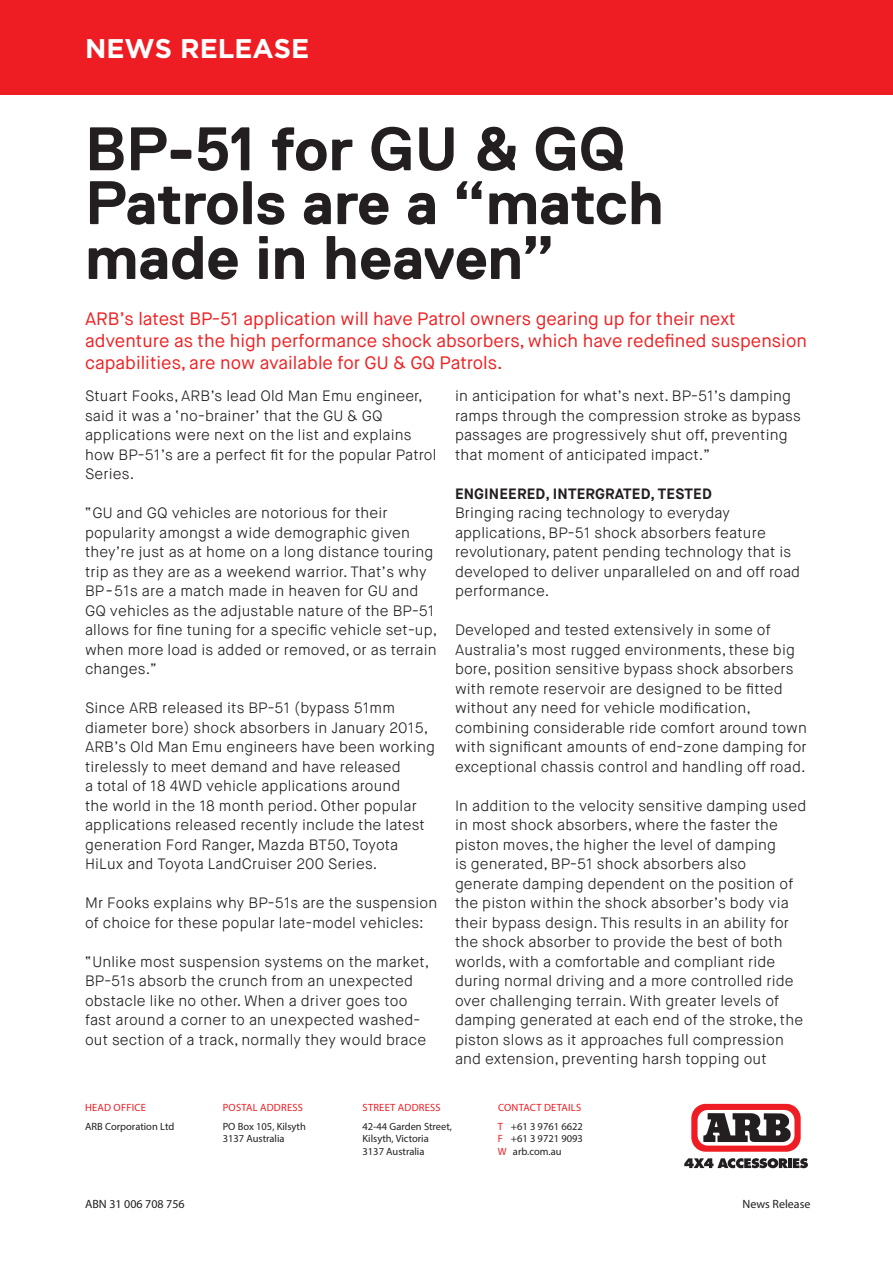
<style>
.page{position:relative;width:893px;height:1263px;background:#fff}
.page>*{position:absolute;margin:0;border:0;box-sizing:border-box;transform-origin:0 0}
.t1{font:700 61.35px/54.3px "Replica";color:#231f20}
.t2{font:700 27px "Gotham";color:#fff}
.t3{font:18px/21.6px "Maison Neue";color:#ee2123}
.t4{font:300 15px/19.5px "Maison Neue";letter-spacing:.01em;color:#231f20}
.t5{font:12px "Myriad Pro";color:#231f20}
.t6{font:10.5px/12.6px "Myriad Pro";color:#231f20}
.t7{font:10.5px "Myriad Pro";letter-spacing:.02em;color:#ee1d23}
.t8{font:10.5px/18.6px "Myriad Pro";color:#ee1d23}
.s1{font-family:"Maison Neue Mono";font-weight:400}
.s2{font-weight:700}
.s3{color:#231f20}
.s4{color:#ee1d23}
</style>
<div class="page">
<div style="left:0;top:0;width:893px;height:94px;background:#ee1d23"></div>
<div style="left:691px;top:1103px;width:110px;height:49px;background:#ee1d23;border-radius:15px"></div>
<div style="left:690px;top:1102px;width:112px;height:51px;border:1px solid #fff;border-radius:15px"></div>
<div style="left:697px;top:1110px;width:97px;height:35px;background:#fff;border-radius:10px"></div>
<svg style="left:703px;top:1113px;width:88px;height:29px"></svg>
<svg style="left:684px;top:1158px;width:124px;height:10px"></svg>
<p class="t2" style="left:85px;top:30px;width:226px">NEWS RELEASE</p>
<p class="t1" style="left:85px;top:122px;width:581px">BP-51 for GU &amp; GQ<br>Patrols are a “match made in heaven”</p>
<p class="t3" style="left:85px;top:308px;width:723px">ARB’s latest BP-51 application will have Patrol owners gearing up for their next adventure as the high performance shock absorbers, which have redefined suspension capabilities, are now available for GU &amp; GQ Patrols.</p>
<p class="t4" style="left:85px;top:386px;width:353px">Stuart Fooks, ARB’s lead Old Man Emu engineer, said it was a ‘no-brainer’ that the GU &amp; GQ applications were next on the list and explains how BP-51’s are a perfect fit for the popular Patrol Series.</p>
<p class="t4" style="left:85px;top:503px;width:354px">“GU and GQ vehicles are notorious for their popularity amongst a wide demographic given they’re just as at home on a long distance touring trip as they are as a weekend warrior. That’s why BP<span class="s1">-</span>51s are a match made in heaven for GU and GQ vehicles as the adjustable nature of the BP-51 allows for fine tuning for a specific vehicle set-up, when more load is added or removed, or as terrain changes.”</p>
<p class="t4" style="left:85px;top:698px;width:351px">Since ARB released its BP-51 (bypass 51mm diameter bore) shock absorbers in January 2015, ARB’s Old Man Emu engineers have been working tirelessly to meet demand and have released<br>a total of 18 4WD vehicle applications around<br>the world in the 18 month period. Other popular applications released recently include the latest generation Ford Ranger, Mazda BT50, Toyota HiLux and Toyota LandCruiser 200 Series.</p>
<p class="t4" style="left:85px;top:893px;width:354px">Mr Fooks explains why BP-51s are the suspension of choice for these popular late-model vehicles:</p>
<p class="t4" style="left:85px;top:952px;width:346px">“Unlike most suspension systems on the market, BP-51s absorb the crunch from an unexpected obstacle like no other. When a driver goes too fast around a corner to an unexpected washed&shy;out section of a track, normally they would brace</p>
<p class="t4" style="left:455px;top:386px;width:347px">in anticipation for what’s next. BP-51’s damping ramps through the compression stroke as bypass passages are progressively shut off, preventing that moment of anticipated impact.”</p>
<p class="t4" style="left:455px;top:484px;width:347px"><span class="s2">ENGINEERED, INTERGRATED, TESTED<br></span>Bringing racing technology to everyday applications, BP-51 shock absorbers feature revolutionary, patent pending technology that is developed to deliver unparalleled on and off road performance.</p>
<p class="t4" style="left:455px;top:620px;width:353px">Developed and tested extensively in some of Australia’s most rugged environments,these big bore, position sensitive bypass shock absorbers with remote reservoir are designed to be fitted without any need for vehicle modification, combining considerable ride comfort around town with significant amounts of end-zone damping for exceptional chassis control and handling off road.</p>
<p class="t4" style="left:455px;top:796px;width:353px">In addition to the velocity sensitive damping used in most shock absorbers, where the faster the piston moves, the higher the level of damping<br>is generated, BP-51 shock absorbers also generate damping dependent on the position of the piston within the shock absorber’s body via their bypass design. This results in an ability for the shock absorber to provide the best of both worlds, with a comfortable and compliant ride during normal driving and a more controlled ride over challenging terrain. With greater levels of damping generated at each end of the stroke, the piston slows as it approaches full compression and extension, preventing harsh topping out</p>
<p class="t7" style="left:85px;top:1101px;width:62px">HEAD OFFICE</p>
<p class="t6" style="left:85px;top:1120px;width:91px">ARB Corporation Ltd</p>
<p class="t7" style="left:223px;top:1101px;width:82px">POSTAL ADDRESS</p>
<p class="t6" style="left:223px;top:1120px;width:85px">PO Box 105, Kilsyth<br>3137 Australia</p>
<p class="t7" style="left:363px;top:1101px;width:80px">STREET ADDRESS</p>
<p class="t6" style="left:362px;top:1120px;width:91px">42-44 Garden Street,</p>
<p class="t6" style="left:362px;top:1132px;width:68px">Kilsyth, Victoria</p>
<p class="t6" style="left:362px;top:1145px;width:63px">3137 Australia</p>
<p class="t8" style="left:498px;top:1098px;width:86px">CONTACT DETAILS<br>T <span class="s3">+61 3 9761 6622</span></p>
<p class="t6" style="left:498px;top:1132px;width:86px"><span class="s4">F</span> +61 3 9721 9093</p>
<p class="t6" style="left:498px;top:1145px;width:65px"><span class="s4">W</span> arb.com.au</p>
<p class="t5" style="left:85px;top:1196px;width:101px">ABN 31 006 708 756</p>
<p class="t5" style="left:743px;top:1196px;width:69px">News Release</p>
</div>
